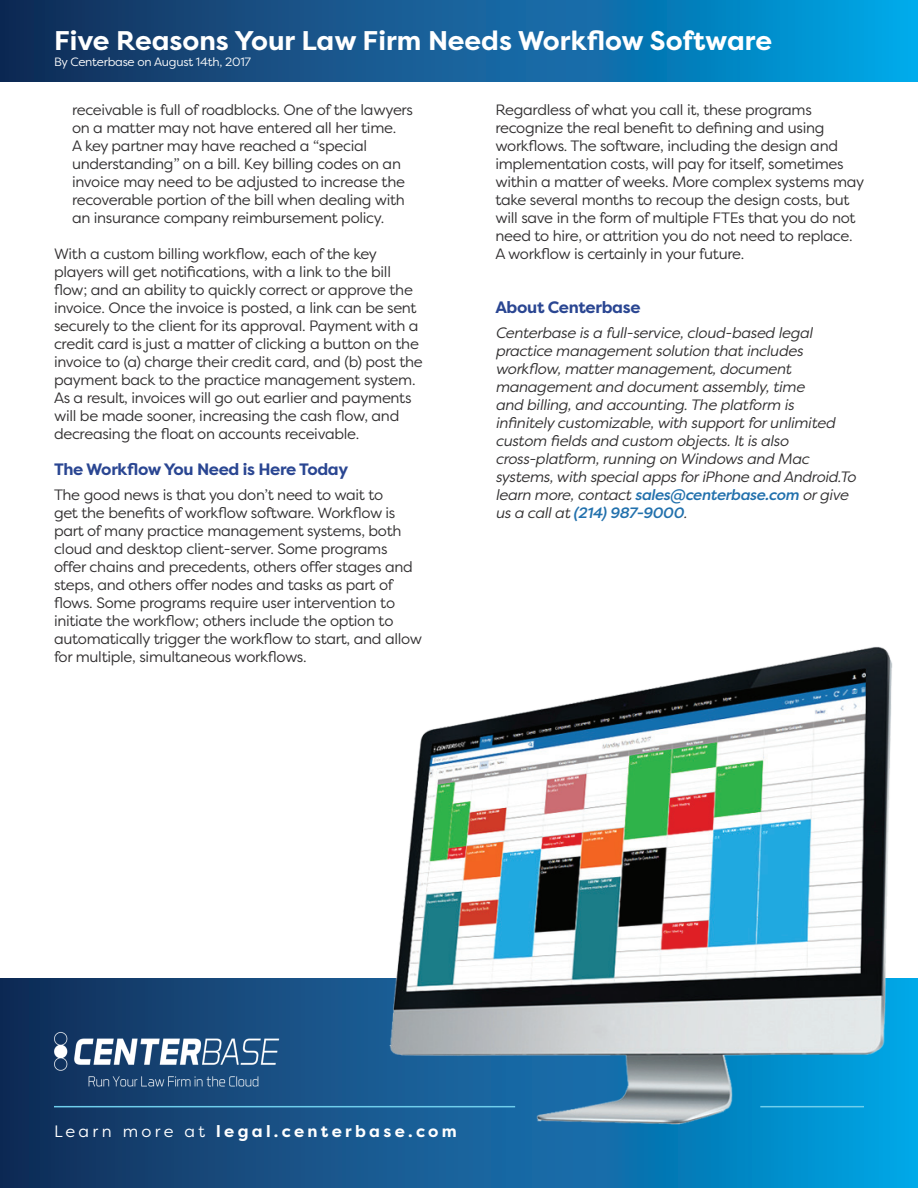
<style>
.page{position:relative;width:918px;height:1188px;background:#fff}
.page>*{position:absolute;margin:0;border:0;box-sizing:border-box;transform-origin:0 0}
.t1{font:700 27px "Energy";color:#fff}
.t2{font:700 16.5px "Energy";letter-spacing:-.02em;color:#2a4692}
.t3{font:700 16.5px "Energy";letter-spacing:.2em;color:#fff}
.t4{font:15px/18px "Energy";letter-spacing:-.02em;color:#312f30}
.t5{font:italic 15px/18px "Energy";letter-spacing:-.02em;color:#312f30}
.t6{font:12px "Energy";letter-spacing:-.02em;color:#fff}
.s1{font-weight:500;color:#2271ad}
.s2{font-weight:400}
</style>
<div class="page">
<svg style="left:0;top:0;width:918px;height:81px;background:#0f639b"></svg>
<svg style="left:0;top:978px;width:918px;height:210px;background:#11558a"></svg>
<img style="left:349px;top:646px;width:569px;height:488px">
<img style="left:44px;top:1031px;width:247px;height:64px">
<hr style="left:54px;top:1106px;width:461px;height:1px;background:#6fceec">
<hr style="left:760px;top:1106px;width:104px;height:1px;background:#6fceec">
<h1 class="t1" style="left:54px;top:23px;width:720px">Five Reasons Your Law Firm Needs Workflow Software</h1>
<p class="t6" style="left:54px;top:54px;width:199px">By Centerbase on August 14th, 2017</p>
<p class="t4" style="left:72px;top:100px;width:343px">receivable is full of roadblocks. One of the lawyers on a matter may not have entered all her time.<br>A key partner may have reached a “special understanding” on a bill. Key billing codes on an invoice may need to be adjusted to increase the recoverable portion of the bill when dealing with an insurance company reimbursement policy.</p>
<p class="t4" style="left:54px;top:244px;width:370px">With a custom billing workflow, each of the key players will get notifications, with a link to the bill flow; and an ability to quickly correct or approve the invoice. Once the invoice is posted, a link can be sent securely to the client for its approval. Payment with a credit card is just a matter of clicking a button on the invoice to (a) charge their credit card, and (b) post the payment back to the practice management system.<br>As a result, invoices will go out earlier and payments will be made sooner, increasing the cash flow, and decreasing the float on accounts receivable.</p>
<p class="t2" style="left:54px;top:459px;width:296px">The Workflow You Need is Here Today</p>
<p class="t4" style="left:54px;top:486px;width:370px">The good news is that you don’t need to wait to<br>get the benefits of workflow software. Workflow is part of many practice management systems, both cloud and desktop client-server. Some programs offer chains and precedents, others offer stages and steps, and others offer nodes and tasks as part of flows. Some programs require user intervention to initiate the workflow; others include the option to automatically trigger the workflow to start, and allow for multiple, simultaneous workflows.</p>
<p class="t4" style="left:495px;top:100px;width:371px">Regardless of what you call it, these programs recognize the real benefit to defining and using workflows. The software, including the design and implementation costs, will pay for itself, sometimes within a matter of weeks. More complex systems may take several months to recoup the design costs, but will save in the form of multiple FTEs that you do not need to hire, or attrition you do not need to replace.<br>A workflow is certainly in your future.</p>
<p class="t2" style="left:495px;top:297px;width:147px">About Centerbase</p>
<p class="t5" style="left:495px;top:324px;width:362px">Centerbase is a full-service, cloud-based legal practice management solution that includes workflow, matter management, document management and document assembly, time<br>and billing, and accounting. The platform is infinitely customizable, with support for unlimited custom fields and custom objects. It is also cross-platform, running on Windows and Mac systems, with special apps for iPhone and Android.To learn more, contact <span class="s1">sales@centerbase.com</span> or give us a call at <span class="s1">(214) 987-9000</span>.</p>
<p class="t3" style="left:54px;top:1121px;width:404px"><span class="s2">Learn more at</span> legal.centerbase.com</p>
</div>
